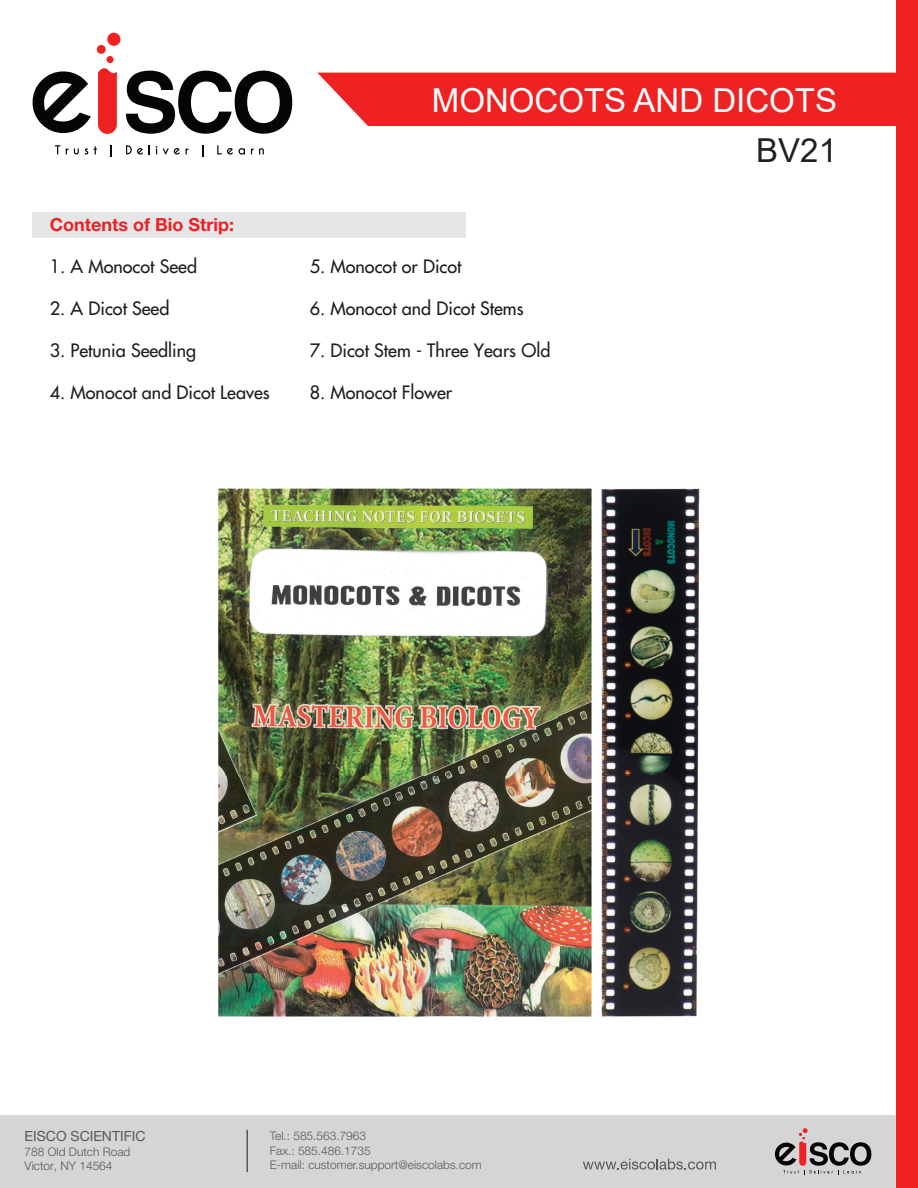
<style>
.page{position:relative;width:918px;height:1188px;background:#fff}
.page>*{position:absolute;margin:0;border:0;box-sizing:border-box;transform-origin:0 0}
.t1{font:33px "Arial";color:#fff}
.t2{font:33px "Arial";color:#231f20}
.t3{font:18px "Futura LT";color:#211d1e}
.t4{font:700 18px "Helvetica Neue LT Std";color:#ee2123}
.t5{font:13.95px "Helvetica Neue LT Std";color:#57585a}
.t6{font:300 11.85px/14.5px "Helvetica Neue LT Std";color:#57585a}
</style>
<div class="page">
<svg style="left:55px;top:145px;width:5px;height:9px"></svg>
<svg style="left:66px;top:148px;width:13px;height:7px"></svg>
<svg style="left:85px;top:148px;width:3px;height:7px"></svg>
<svg style="left:94px;top:146px;width:3px;height:8px"></svg>
<svg style="left:126px;top:145px;width:17px;height:10px"></svg>
<svg style="left:163px;top:148px;width:17px;height:7px"></svg>
<svg style="left:217px;top:145px;width:16px;height:10px"></svg>
<svg style="left:239px;top:148px;width:6px;height:7px"></svg>
<svg style="left:251px;top:148px;width:13px;height:6px"></svg>
<svg style="left:98px;top:68px;width:19px;height:66px"></svg>
<div style="left:107px;top:56px;width:7px;height:7px;background:#ee2123;border-radius:50%"></div>
<div style="left:97px;top:45px;width:9px;height:9px;background:#ee2123;border-radius:50%"></div>
<div style="left:107px;top:33px;width:13px;height:13px;background:#ee2123;border-radius:50%"></div>
<svg style="left:126px;top:71px;width:166px;height:63px"></svg>
<svg style="left:33px;top:71px;width:58px;height:62px"></svg>
<div style="left:317px;top:73px;width:579px;height:53px;background:#ee2123"></div>
<div style="left:0;top:1116px;width:918px;height:72px;background:#d4d5d7"></div>
<hr style="left:247px;top:1130px;width:1px;height:42px;background:#57585a">
<svg style="left:583px;top:1159px;width:133px;height:11px"></svg>
<svg style="left:775px;top:1128px;width:96px;height:46px"></svg>
<div style="left:896px;top:0;width:22px;height:1188px;background:#ee2123"></div>
<div style="left:33px;top:212px;width:433px;height:26px;background:#e5e6e7"></div>
<img style="left:218px;top:488px;width:482px;height:529px">
<h1 class="t1" style="left:432px;top:78px;width:407px">MONOCOTS AND DICOTS</h1>
<p class="t4" style="left:50px;top:214px;width:186px">Contents of Bio Strip:</p>
<p class="t3" style="left:50px;top:255px;width:149px">1. A Monocot Seed</p>
<p class="t3" style="left:50px;top:297px;width:121px">2. A Dicot Seed</p>
<p class="t3" style="left:50px;top:339px;width:148px">3. Petunia Seedling</p>
<p class="t3" style="left:50px;top:381px;width:221px">4. Monocot and Dicot Leaves</p>
<p class="t3" style="left:310px;top:255px;width:153px">5. Monocot or Dicot</p>
<p class="t3" style="left:310px;top:297px;width:216px">6. Monocot and Dicot Stems</p>
<p class="t3" style="left:310px;top:339px;width:242px">7. Dicot Stem - Three Years Old</p>
<p class="t3" style="left:310px;top:381px;width:144px">8. Monocot Flower</p>
<h1 class="t2" style="left:756px;top:128px;width:82px">BV21</h1>
<p class="t5" style="left:25px;top:1128px;width:122px">EISCO SCIENTIFIC</p>
<p class="t6" style="left:25px;top:1144px;width:107px">788 Old Dutch Road<br>Victor, NY 14564</p>
<p class="t6" style="left:270px;top:1128px;width:213px">Tel.: 585.563.7963<br>Fax.: 585.486.1735<br>E-mail: customer.support@eiscolabs.com</p>
</div>
